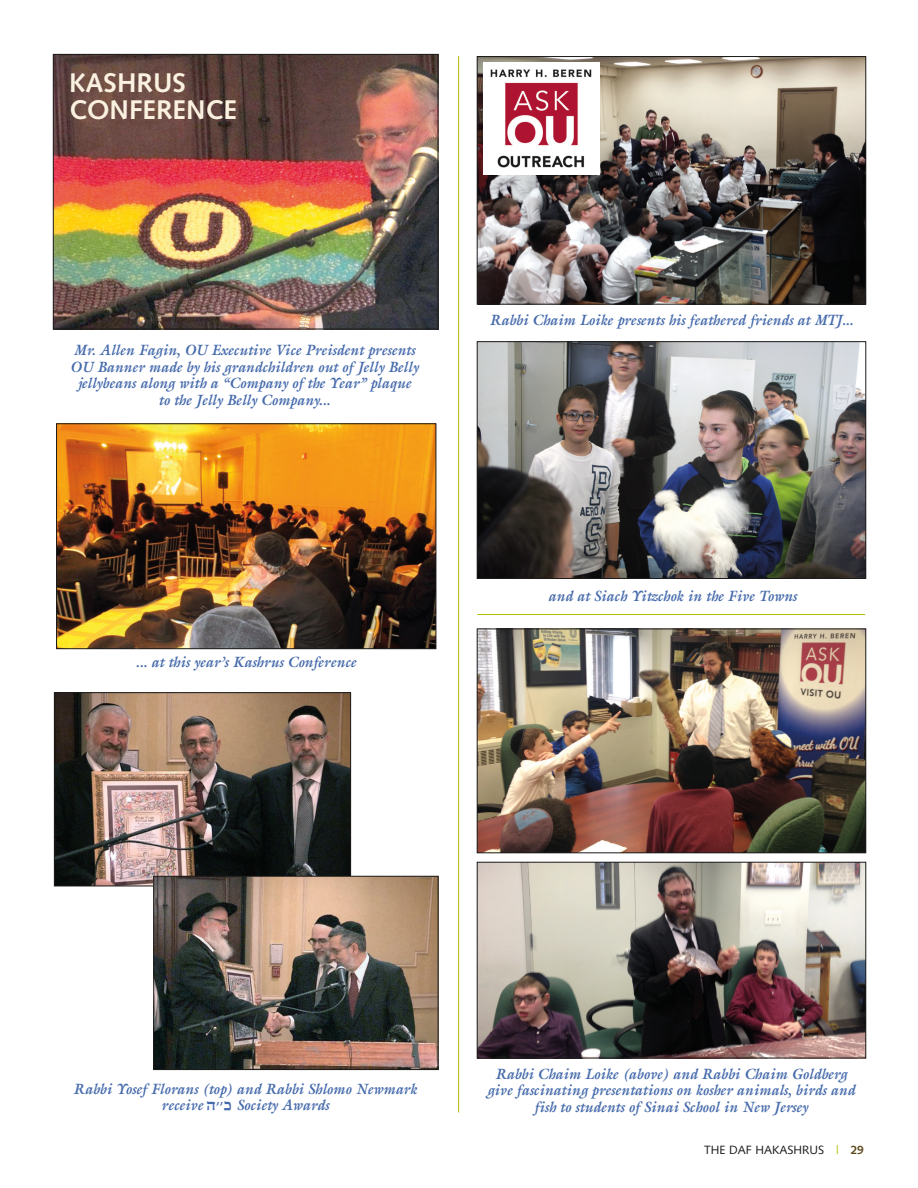
<style>
.page{position:relative;width:918px;height:1188px;background:#fff}
.page>*{position:absolute;margin:0;border:0;box-sizing:border-box;transform-origin:0 0}
.t1{font:700 27px/27px "Syntax";color:#fbf1e0}
.t2{font:italic 700 15px/16.5px "Galliard";color:#466bac;text-align:center;scale:.95 1}
.t3{font:12px "Syntax";color:#1c1b1a}
.s1{font-family:"Hadasah Shamen";font-weight:400;font-style:normal;font-size:18px}
.s2{color:#b2ba00}
.s3{font-weight:700;color:#5d491d}
</style>
<div class="page">
<img style="left:55px;top:56px;width:381px;height:271px">
<div style="left:53px;top:54px;width:385px;height:275px;border:1px solid #1c1b1a"></div>
<img style="left:58px;top:425px;width:376px;height:222px">
<div style="left:56px;top:423px;width:380px;height:226px;border:1px solid #1c1b1a"></div>
<img style="left:56px;top:694px;width:293px;height:190px">
<div style="left:54px;top:692px;width:297px;height:194px;border:1px solid #1c1b1a"></div>
<img style="left:155px;top:878px;width:281px;height:190px">
<div style="left:153px;top:876px;width:285px;height:194px;border:1px solid #1c1b1a"></div>
<img style="left:479px;top:58px;width:385px;height:245px">
<div style="left:477px;top:56px;width:389px;height:249px;border:1px solid #1c1b1a"></div>
<img style="left:479px;top:343px;width:385px;height:234px">
<div style="left:477px;top:341px;width:389px;height:238px;border:1px solid #1c1b1a"></div>
<img style="left:479px;top:631px;width:385px;height:220px">
<div style="left:477px;top:629px;width:389px;height:224px;border:1px solid #1c1b1a"></div>
<img style="left:479px;top:864px;width:385px;height:192px">
<div style="left:477px;top:862px;width:389px;height:196px;border:1px solid #1c1b1a"></div>
<hr style="left:458px;top:56px;width:1px;height:1056px;background:#b2ba00">
<div style="left:483px;top:63px;width:117px;height:112px;background:#fff"></div>
<img style="left:491px;top:69px;width:101px;height:99px">
<hr style="left:477px;top:614px;width:388px;height:1px;background:#b2ba00">
<h1 class="t1" style="left:69px;top:69px;width:169px">KASHRUS<br>CONFERENCE</h1>
<p class="t2" style="left:70px;top:342px;width:368px">Mr. Allen Fagin, OU Executive Vice Preisdent presents OU Banner made by his grandchildren out of Jelly Belly jellybeans along with a “Company of the Year” plaque to the Jelly Belly Company...</p>
<p class="t2" style="left:490px;top:311px;width:384px">Rabbi Chaim Loike presents his feathered friends at MTJ...</p>
<p class="t2" style="left:136px;top:654px;width:233px">... at this year’s Kashrus Conference</p>
<p class="t2" style="left:548px;top:588px;width:263px">and at Siach Yitzchok in the Five Towns</p>
<p class="t2" style="left:73px;top:1080px;width:363px">Rabbi Yosef Florans (top) and Rabbi Shlomo Newmark receive <span class="s1">v</span><sup>ww</sup><span class="s1">f</span> Society Awards</p>
<p class="t2" style="left:487px;top:1065px;width:389px">Rabbi Chaim Loike (above) and Rabbi Chaim Goldberg give fascinating presentations on kosher animals, birds and fish to students of Sinai School in New Jersey</p>
<p class="t3" style="left:704px;top:1142px;width:161px">THE DAF HAKASHRUS <span class="s2">|</span> <span class="s3">29</span></p>
</div>
